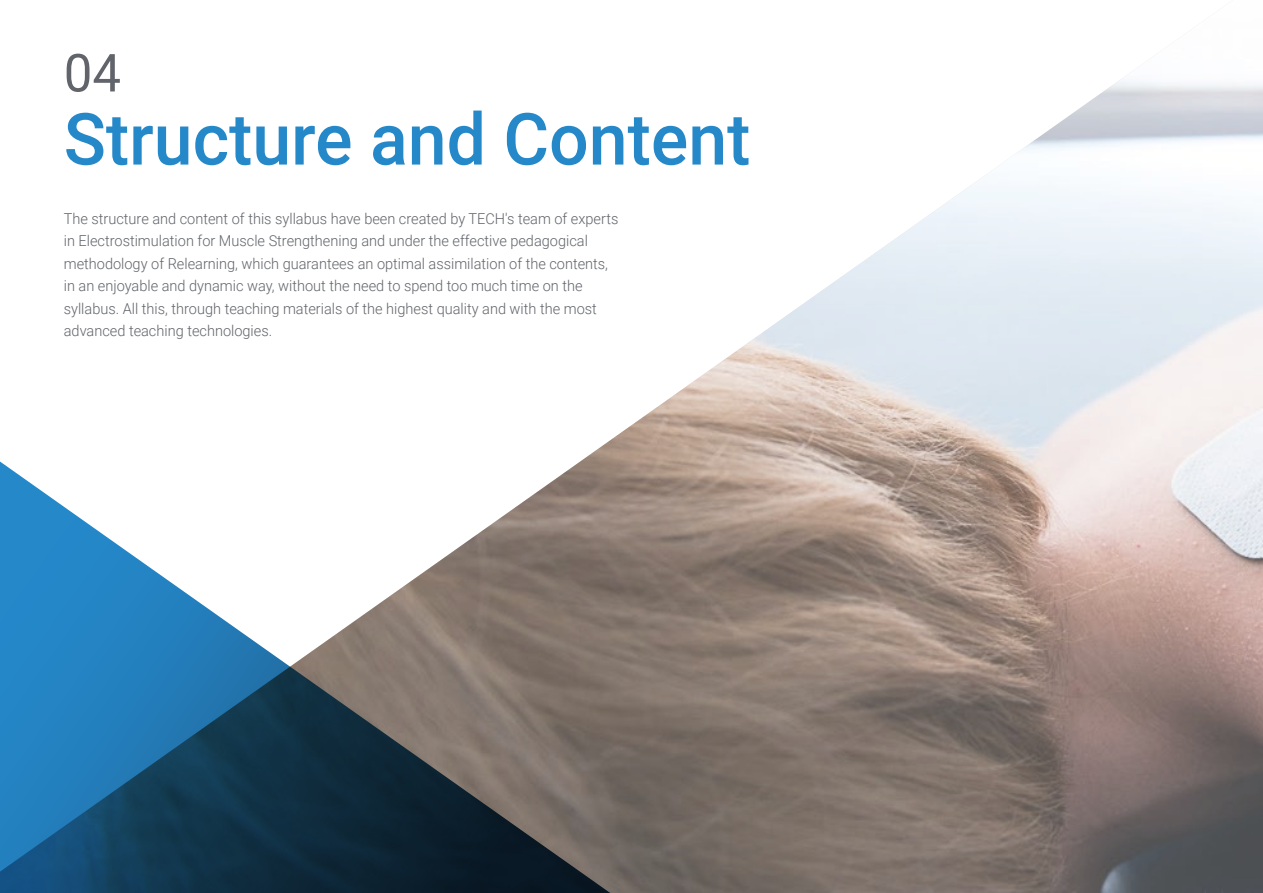
<style>
.page{position:relative;width:1263px;height:893px;background:#fff}
.page>*{position:absolute;margin:0;border:0;box-sizing:border-box;transform-origin:0 0}
.t1{font:500 72px "Roboto";color:#2488c9}
.t2{font:52.5px "Roboto";color:#61646a}
.t3{font:300 15px/22.5px "Roboto";color:#61646a}
</style>
<div class="page">
<img style="left:602px;top:77px;width:661px;height:816px">
<svg style="left:0;top:446px;width:640px;height:447px"></svg>
<h2 class="t2" style="left:64px;top:36px;width:59px">04</h2>
<h1 class="t1" style="left:64px;top:89px;width:688px">Structure and Content</h1>
<p class="t3" style="left:64px;top:207px;width:556px">The structure and content of this syllabus have been created by TECH's team of experts in Electrostimulation for Muscle Strengthening and under the effective pedagogical methodology of Relearning, which guarantees an optimal assimilation of the contents, in an enjoyable and dynamic way, without the need to spend too much time on the syllabus. All this, through teaching materials of the highest quality and with the most advanced teaching technologies.</p>
</div>
